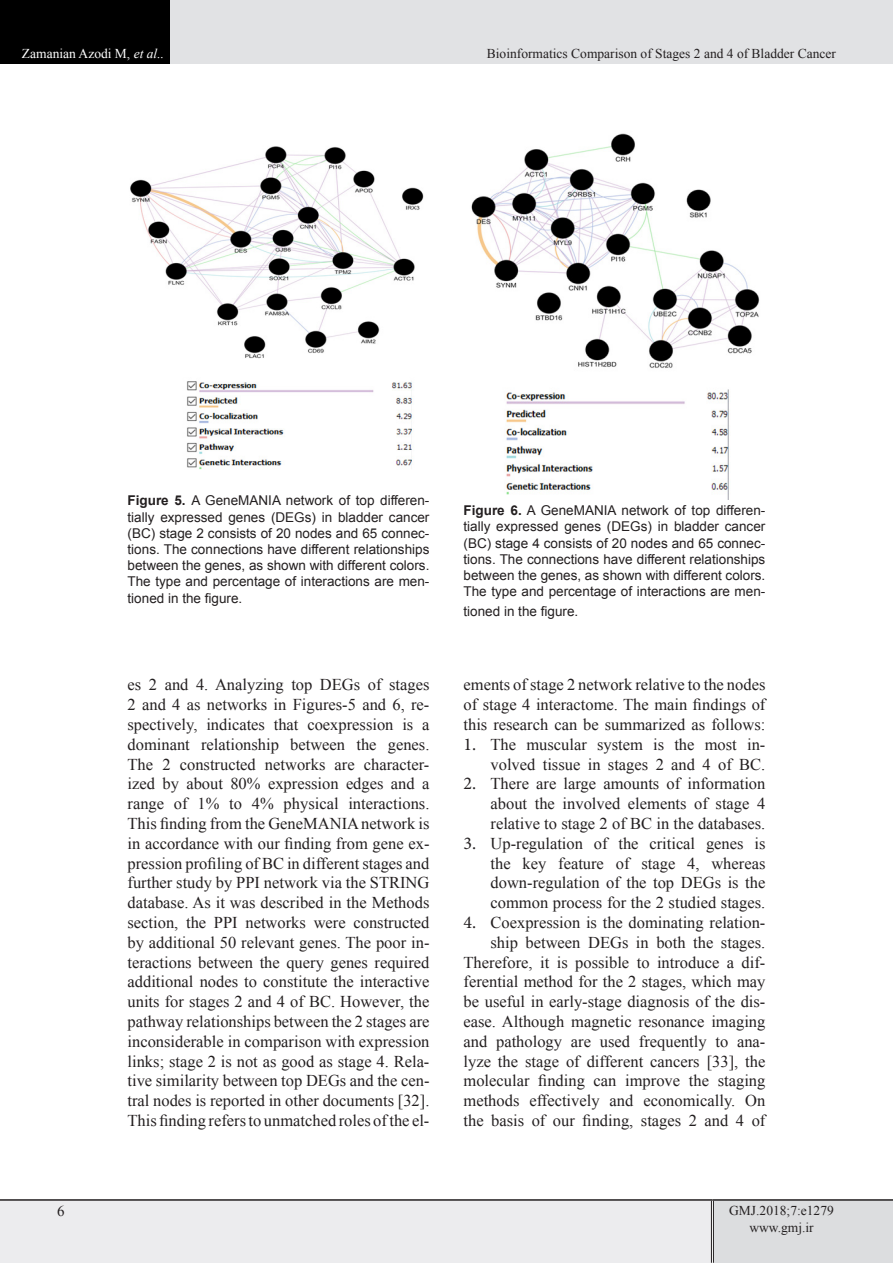
<style>
.page{position:relative;width:893px;height:1263px;background:#fff}
.page>*{position:absolute;margin:0;border:0;box-sizing:border-box;transform-origin:0 0}
.t1{font:16.5px/19.8px "Times New Roman";color:#231f20;text-align:justify}
.t2{font:15px "Times New Roman";color:#231f20}
.t3{font:13.5px/16.2px "Arial";color:#231f20;text-align:justify}
.t4{font:13.5px/16.2px "Times New Roman";color:#231f20;text-align:center}
.t5{font:13.5px "Times New Roman";color:#fff}
.s1{font-style:italic}
.s2{font-weight:700}
.s3{font-family:"Minion Pro";font-size:18px}
</style>
<div class="page">
<div style="left:0;top:0;width:170px;height:64px;background:#000"></div>
<div style="left:170px;top:0;width:723px;height:64px;background:#e1e2e4"></div>
<div style="left:0;top:1200px;width:712px;height:63px;background:#ececee"></div>
<div style="left:712px;top:1200px;width:181px;height:63px;background:#dcdddf"></div>
<hr style="left:711px;top:1201px;width:3px;height:62px;background:#fff">
<hr style="left:711px;top:1201px;width:1px;height:62px;background:#231f20">
<hr style="left:713px;top:1201px;width:1px;height:62px;background:#231f20">
<hr style="left:0;top:1199px;width:712px;height:2px;background:#231f20">
<hr style="left:712px;top:1199px;width:181px;height:2px;background:#231f20">
<img style="left:130px;top:146px;width:294px;height:324px">
<img style="left:471px;top:133px;width:289px;height:367px">
<p class="t5" style="left:22px;top:44px;width:144px">Zamanian Azodi M, <span class="s1">et al..</span></p>
<p class="t4" style="left:487px;top:45px;width:351px">Bioinformatics Comparison of Stages 2 and 4 of Bladder Cancer</p>
<p class="t3" style="left:128px;top:492px;width:303px"><span class="s2">Figure 5.</span> A GeneMANIA network of top differen&shy;tially expressed genes (DEGs) in bladder cancer (BC) stage 2 consists of 20 nodes and 65 connec&shy;tions. The connections have different relationships between the genes, as shown with different colors.<br>The type and percentage of interactions are men&shy;tioned in the figure.</p>
<p class="t3" style="left:463px;top:502px;width:303px"><span class="s2">Figure 6.</span> A GeneMANIA network of top differen&shy;tially expressed genes (DEGs) in bladder cancer (BC) stage 4 consists of 20 nodes and 65 connec&shy;tions. The connections have different relationships between the genes, as shown with different colors.<br>The type and percentage of interactions are men-</p>
<p class="t3" style="left:463px;top:603px;width:116px">tioned in the figure.</p>
<p class="t1" style="left:128px;top:674px;width:303px">es 2 and 4. Analyzing top DEGs of stages 2 and 4 as networks in Figures-5 and 6, re&shy;spectively, indicates that coexpression is a dominant relationship between the genes.<br>The 2 constructed networks are character&shy;ized by about 80% expression edges and a range of 1% to 4% physical interactions.<br>This finding from the GeneMANIA network is in accordance with our finding from gene ex&shy;pression profiling of BC in different stages and further study by PPI network via the STRING database. As it was described in the Methods section, the PPI networks were constructed by additional 50 relevant genes. The poor in&shy;teractions between the query genes required additional nodes to constitute the interactive units for stages 2 and 4 of BC. However, the pathway relationships between the 2 stages are inconsiderable in comparison with expression links; stage 2 is not as good as stage 4. Rela&shy;tive similarity between top DEGs and the cen&shy;tral nodes is reported in other documents [32].<br>This finding refers to unmatched roles of the el-</p>
<p class="t1" style="left:463px;top:674px;width:303px">ements of stage 2 network relative to the nodes of stage 4 interactome. The main findings of this research can be summarized as follows:</p>
<p class="t1" style="left:463px;top:734px;width:303px;text-align:right"><span class="s3">1.</span> The muscular system is the most in&shy;volved tissue in stages 2 and 4 of BC.</p>
<p class="t1" style="left:490px;top:773px;width:276px;text-indent:-27px"><span class="s3">2.</span> There are large amounts of information about the involved elements of stage 4 relative to stage 2 of BC in the databases.</p>
<p class="t1" style="left:490px;top:833px;width:276px;text-indent:-27px"><span class="s3">3.</span> Up-regulation of the critical genes is the key feature of stage 4, whereas down-regulation of the top DEGs is the common process for the 2 studied stages.</p>
<p class="t1" style="left:463px;top:912px;width:303px;text-align:right"><span class="s3">4.</span> Coexpression is the dominating relation&shy;ship between DEGs in both the stages.<br>Therefore, it is possible to introduce a dif&shy;ferential method for the 2 stages, which may be useful in early-stage diagnosis of the dis&shy;ease. Although magnetic resonance imaging and pathology are used frequently to ana&shy;lyze the stage of different cancers [33], the molecular finding can improve the staging methods effectively and economically. On the basis of our finding, stages 2 and 4 of</p>
<p class="t2" style="left:57px;top:1201px;width:9px">6</p>
<p class="t4" style="left:729px;top:1202px;width:106px">GMJ.2018;7:e1279 www.gmj.ir</p>
</div>
